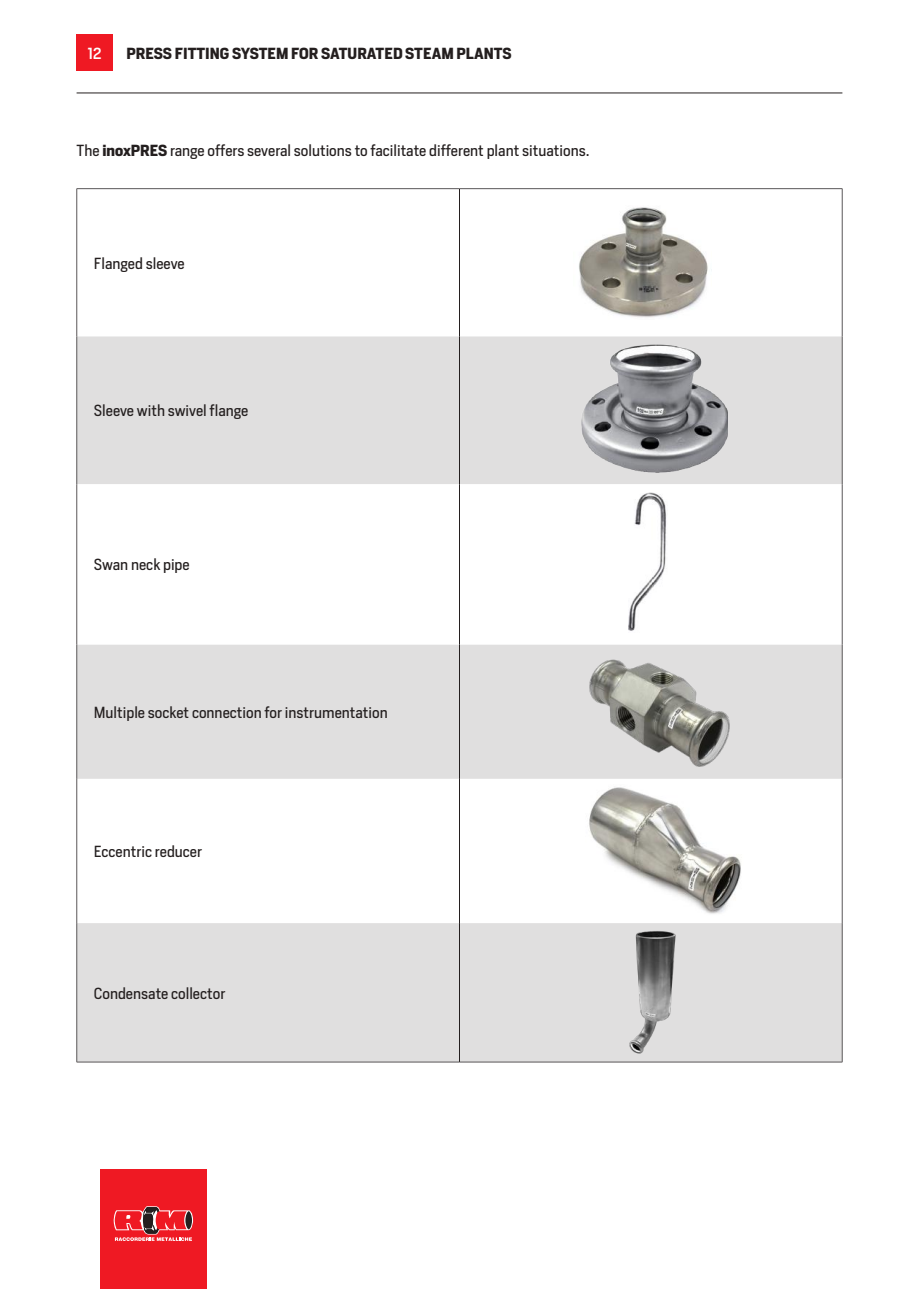
<style>
.page{position:relative;width:919px;height:1289px;background:#fff}
.page>*{position:absolute;margin:0;border:0;box-sizing:border-box;transform-origin:0 0}
.t1{font:15px "Heron Sans";color:#241f1f}
.t2{font:700 15px "Heron Sans";color:#241f1f}
.t3{font:500 15px "Heron Sans";color:#fff}
.s1{font-weight:700}
</style>
<div class="page">
<hr style="left:77px;top:93px;width:765px;height:1px;background:#241f1f">
<div style="left:77px;top:35px;width:36px;height:36px;background:#ef1923"></div>
<div style="left:100px;top:1169px;width:106px;height:119px;background:#ef1923"></div>
<svg style="left:114px;top:1206px;width:79px;height:34px"></svg>
<div style="left:77px;top:336px;width:764px;height:725px;background:#e0dfdf"></div>
<svg style="left:77px;top:484px;width:764px;height:439px"></svg>
<hr style="left:77px;top:188px;width:382px;height:1px;background:#5a5758">
<hr style="left:76px;top:189px;width:1px;height:147px;background:#5a5758">
<hr style="left:459px;top:188px;width:383px;height:1px;background:#5a5758">
<hr style="left:841px;top:189px;width:1px;height:147px;background:#5a5758">
<hr style="left:76px;top:336px;width:1px;height:148px;background:#5a5758">
<hr style="left:841px;top:336px;width:1px;height:148px;background:#5a5758">
<hr style="left:76px;top:484px;width:1px;height:160px;background:#5a5758">
<hr style="left:841px;top:484px;width:1px;height:160px;background:#5a5758">
<hr style="left:76px;top:644px;width:1px;height:134px;background:#5a5758">
<hr style="left:841px;top:644px;width:1px;height:134px;background:#5a5758">
<hr style="left:76px;top:778px;width:1px;height:145px;background:#5a5758">
<hr style="left:841px;top:778px;width:1px;height:145px;background:#5a5758">
<hr style="left:76px;top:923px;width:1px;height:138px;background:#5a5758">
<hr style="left:841px;top:923px;width:1px;height:138px;background:#5a5758">
<hr style="left:77px;top:1061px;width:382px;height:1px;background:#5a5758">
<hr style="left:459px;top:1061px;width:383px;height:1px;background:#5a5758">
<hr style="left:459px;top:189px;width:1px;height:147px;background:#241f1f">
<hr style="left:459px;top:336px;width:1px;height:148px;background:#241f1f">
<hr style="left:459px;top:484px;width:1px;height:160px;background:#241f1f">
<hr style="left:459px;top:644px;width:1px;height:134px;background:#241f1f">
<hr style="left:459px;top:778px;width:1px;height:145px;background:#241f1f">
<hr style="left:459px;top:923px;width:1px;height:138px;background:#241f1f">
<img style="left:579px;top:207px;width:129px;height:111px">
<img style="left:574px;top:342px;width:153px;height:136px">
<img style="left:628px;top:492px;width:39px;height:140px">
<img style="left:581px;top:652px;width:155px;height:120px">
<img style="left:585px;top:784px;width:160px;height:131px">
<img style="left:617px;top:929px;width:70px;height:127px">
<p class="t3" style="left:88px;top:43px;width:15px">12</p>
<p class="t2" style="left:126px;top:43px;width:386px">PRESS FITTING SYSTEM FOR SATURATED STEAM PLANTS</p>
<p class="t1" style="left:77px;top:141px;width:514px">The <span class="s1">inoxPRES</span> range offers several solutions to facilitate different plant situations.</p>
<p class="t1" style="left:94px;top:253px;width:93px">Flanged sleeve</p>
<p class="t1" style="left:94px;top:401px;width:156px">Sleeve with swivel flange</p>
<p class="t1" style="left:94px;top:555px;width:97px">Swan neck pipe</p>
<p class="t1" style="left:94px;top:702px;width:295px">Multiple socket connection for instrumentation</p>
<p class="t1" style="left:94px;top:841px;width:110px">Eccentric reducer</p>
<p class="t1" style="left:94px;top:983px;width:133px">Condensate collector</p>
</div>
